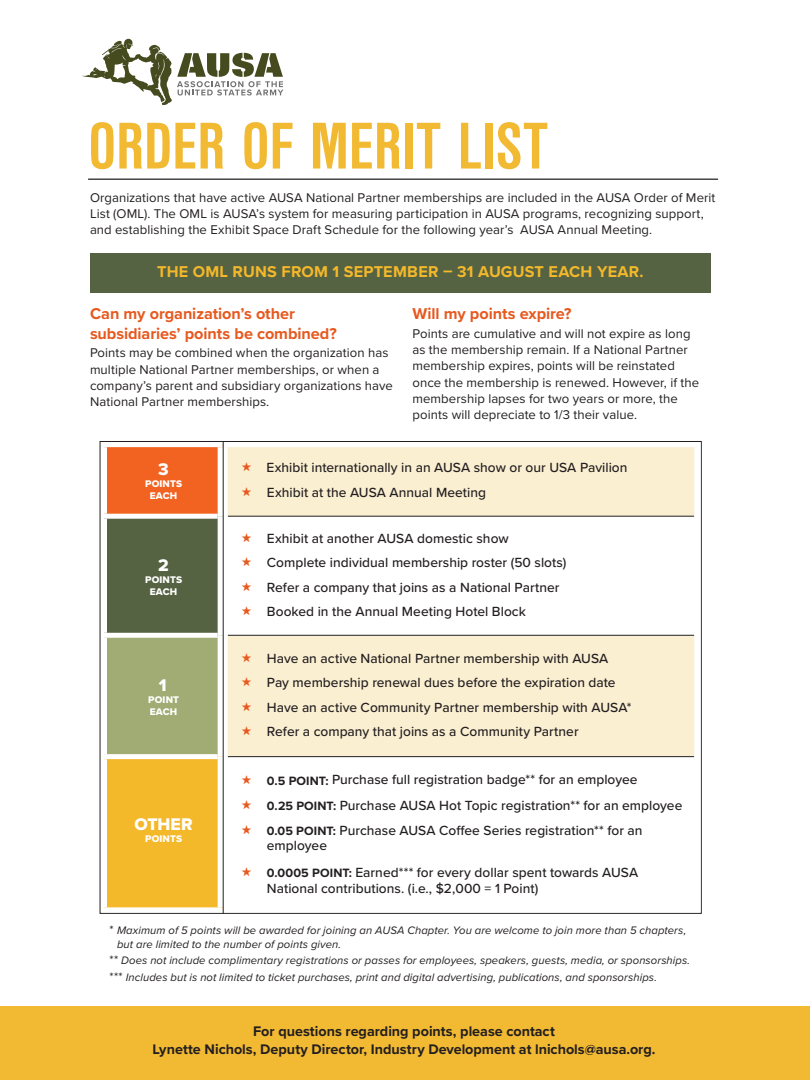
<style>
.page{position:relative;width:810px;height:1080px;background:#fff}
.page>*{position:absolute;margin:0;border:0;box-sizing:border-box;transform-origin:0 0}
.Headline_lvl_1{font:700 condensed 68.62px "Nimbus Sans DOT";letter-spacing:-.005em;color:#f2b932;scale:1.04 1}
.Quotes{font:17.5px "Proxima Nova Extrabld";letter-spacing:-.005em;color:#fff}
.Sub_Level_1{font:700 16.25px/19.5px "Proxima Nova";letter-spacing:-.005em;color:#e6591f}
.Quotes-2{font:700 16.25px "Proxima Nova";letter-spacing:.015em;color:#f4b82b}
.Body_Copy{font:700 14.38px/17.5px "Proxima Nova";color:#231f20;text-align:center}
.Body_Copy-2{font:500 13.75px/15px "Proxima Nova";color:#231f20}
.Body_Copy-3{font:13.12px/16.2px "Proxima Nova";letter-spacing:.005em;color:#231f20}
.Body_Copy-4{font:italic 11.25px/13.1px "Proxima Nova";letter-spacing:.01em;color:#231f20}
.Quotes-3{font:10px/12px "Proxima Nova Extrabld";letter-spacing:.015em;color:#fff;text-align:center}
.s1{font-weight:700;font-size:12.5px}
.s2{font-style:normal;font-size:12.5px}
</style>
<div class="page">
<div style="left:0;top:1007px;width:810px;height:73px;background:#f2b932"></div>
<hr style="left:88px;top:179px;width:630px;height:1px;background:#231f20">
<div style="left:90px;top:253px;width:621px;height:40px;background:#566342"></div>
<div style="left:104px;top:445px;width:119px;height:71px;background:#f26221"></div>
<svg style="left:228px;top:447px;width:466px;height:309px;fill:#fbefd2"></svg>
<div style="left:104px;top:516px;width:119px;height:119px;background:#566342"></div>
<div style="left:104px;top:635px;width:119px;height:122px;background:#a1ab74"></div>
<div style="left:104px;top:757px;width:119px;height:153px;background:#f4b82b"></div>
<hr style="left:228px;top:635px;width:466px;height:1px;background:#231f20">
<hr style="left:228px;top:756px;width:466px;height:1px;background:#231f20">
<hr style="left:228px;top:516px;width:466px;height:1px;background:#231f20">
<div style="left:102px;top:442px;width:121px;height:5px;background:#fff"></div>
<div style="left:102px;top:447px;width:5px;height:67px;background:#fff"></div>
<div style="left:102px;top:514px;width:116px;height:5px;background:#fff"></div>
<div style="left:102px;top:519px;width:5px;height:114px;background:#fff"></div>
<div style="left:102px;top:633px;width:116px;height:5px;background:#fff"></div>
<div style="left:102px;top:638px;width:5px;height:116px;background:#fff"></div>
<div style="left:102px;top:754px;width:116px;height:5px;background:#fff"></div>
<div style="left:102px;top:759px;width:5px;height:148px;background:#fff"></div>
<div style="left:102px;top:907px;width:121px;height:5px;background:#fff"></div>
<div style="left:218px;top:447px;width:10px;height:69px;background:#fff"></div>
<div style="left:218px;top:516px;width:10px;height:119px;background:#fff"></div>
<div style="left:218px;top:635px;width:10px;height:122px;background:#fff"></div>
<div style="left:218px;top:757px;width:10px;height:150px;background:#fff"></div>
<hr style="left:223px;top:442px;width:1px;height:472px;background:#231f20">
<svg style="left:82px;top:39px;width:201px;height:66px"></svg>
<svg style="left:242px;top:462px;width:9px;height:9px"></svg>
<svg style="left:242px;top:487px;width:9px;height:9px"></svg>
<svg style="left:242px;top:533px;width:9px;height:9px"></svg>
<svg style="left:242px;top:557px;width:9px;height:9px"></svg>
<svg style="left:242px;top:582px;width:9px;height:9px"></svg>
<svg style="left:242px;top:606px;width:9px;height:9px"></svg>
<svg style="left:242px;top:653px;width:9px;height:9px"></svg>
<svg style="left:242px;top:677px;width:9px;height:10px"></svg>
<svg style="left:242px;top:702px;width:9px;height:9px"></svg>
<svg style="left:242px;top:726px;width:9px;height:9px"></svg>
<p class="Headline_lvl_1" style="left:88px;top:109px;width:444px">ORDER OF MERIT LIST</p>
<p class="Body_Copy-3" style="left:90px;top:189px;width:627px">Organizations that have active AUSA National Partner memberships are included in the AUSA Order of Merit<br>List (OML). The OML is AUSA’s system for measuring participation in AUSA programs, recognizing support, and establishing the Exhibit Space Draft Schedule for the following year’s AUSA Annual Meeting.</p>
<p class="Quotes-2" style="left:157px;top:260px;width:488px">THE OML RUNS FROM 1 SEPTEMBER – 31 AUGUST EACH YEAR.</p>
<p class="Sub_Level_1" style="left:90px;top:304px;width:248px">Can my organization’s other subsidiaries’ points be combined?</p>
<p class="Body_Copy-3" style="left:90px;top:344px;width:304px">Points may be combined when the organization has multiple National Partner memberships, or when a company’s parent and subsidiary organizations have National Partner memberships.</p>
<p class="Sub_Level_1" style="left:412px;top:304px;width:161px">Will my points expire?</p>
<p class="Body_Copy-3" style="left:412px;top:325px;width:288px">Points are cumulative and will not expire as long as the membership remain. If a National Partner membership expires, points will be reinstated once the membership is renewed. However, if the membership lapses for two years or more, the points will depreciate to 1/3 their value.</p>
<p class="Quotes" style="left:158px;top:456px;width:12px">3</p>
<p class="Quotes-3" style="left:145px;top:478px;width:38px">POINTS<br>EACH</p>
<p class="Quotes" style="left:158px;top:552px;width:12px">2</p>
<p class="Quotes-3" style="left:145px;top:573px;width:38px">POINTS<br>EACH</p>
<p class="Quotes" style="left:159px;top:672px;width:9px">1</p>
<p class="Quotes-3" style="left:148px;top:693px;width:32px;text-align:left">POINT<br>EACH</p>
<p class="Body_Copy-2" style="left:267px;top:460px;width:362px">Exhibit internationally in an AUSA show or our USA Pavilion</p>
<p class="Body_Copy-2" style="left:267px;top:484px;width:221px">Exhibit at the AUSA Annual Meeting</p>
<p class="Body_Copy-2" style="left:267px;top:530px;width:243px">Exhibit at another AUSA domestic show</p>
<p class="Body_Copy-2" style="left:267px;top:555px;width:301px">Complete individual membership roster (50 slots)</p>
<p class="Body_Copy-2" style="left:267px;top:579px;width:294px">Refer a company that joins as a National Partner</p>
<p class="Body_Copy-2" style="left:267px;top:604px;width:261px">Booked in the Annual Meeting Hotel Block</p>
<p class="Body_Copy-2" style="left:267px;top:650px;width:343px">Have an active National Partner membership with AUSA</p>
<p class="Body_Copy-2" style="left:267px;top:675px;width:350px">Pay membership renewal dues before the expiration date</p>
<p class="Body_Copy-2" style="left:267px;top:699px;width:366px">Have an active Community Partner membership with AUSA*</p>
<p class="Body_Copy-2" style="left:267px;top:724px;width:313px">Refer a company that joins as a Community Partner</p>
<p class="Body_Copy-2" style="left:267px;top:772px;width:372px"><sub>0.5</sub> <sub>POINT:</sub> Purchase full registration badge** for an employee</p>
<p class="Body_Copy-2" style="left:267px;top:798px;width:417px"><span class="s1">0.25 POINT:</span> Purchase AUSA Hot Topic registration** for an employee</p>
<p class="Body_Copy-2" style="left:267px;top:823px;width:377px"><span class="s1">0.05 POINT:</span> Purchase AUSA Coffee Series registration** for an employee</p>
<p class="Body_Copy-2" style="left:267px;top:864px;width:373px;line-height:16.2px"><span class="s1">0.0005 POINT:</span> Earned*** for every dollar spent towards AUSA<br>National contributions. (i.e., $2,000 = 1 Point)</p>
<p class="Body_Copy-4" style="left:117px;top:924px;width:571px;text-indent:-7px"><span class="s2">*</span> Maximum of 5 points will be awarded for joining an AUSA Chapter. You are welcome to join more than 5 chapters, but are limited to the number of points given.</p>
<p class="Body_Copy-4" style="left:110px;top:954px;width:582px"><span class="s2">**</span> Does not include complimentary registrations or passes for employees, speakers, guests, media, or sponsorships.</p>
<p class="Body_Copy-4" style="left:110px;top:971px;width:549px"><span class="s2">***</span> Includes but is not limited to ticket purchases, print and digital advertising, publications, and sponsorships.</p>
<p class="Quotes" style="left:134px;top:811px;width:60px">OTHER</p>
<p class="Quotes-3" style="left:145px;top:833px;width:38px">POINTS</p>
<p class="Body_Copy" style="left:153px;top:1022px;width:505px">For questions regarding points, please contact<br>Lynette Nichols, Deputy Director, Industry Development at lnichols@ausa.org.</p>
</div>
